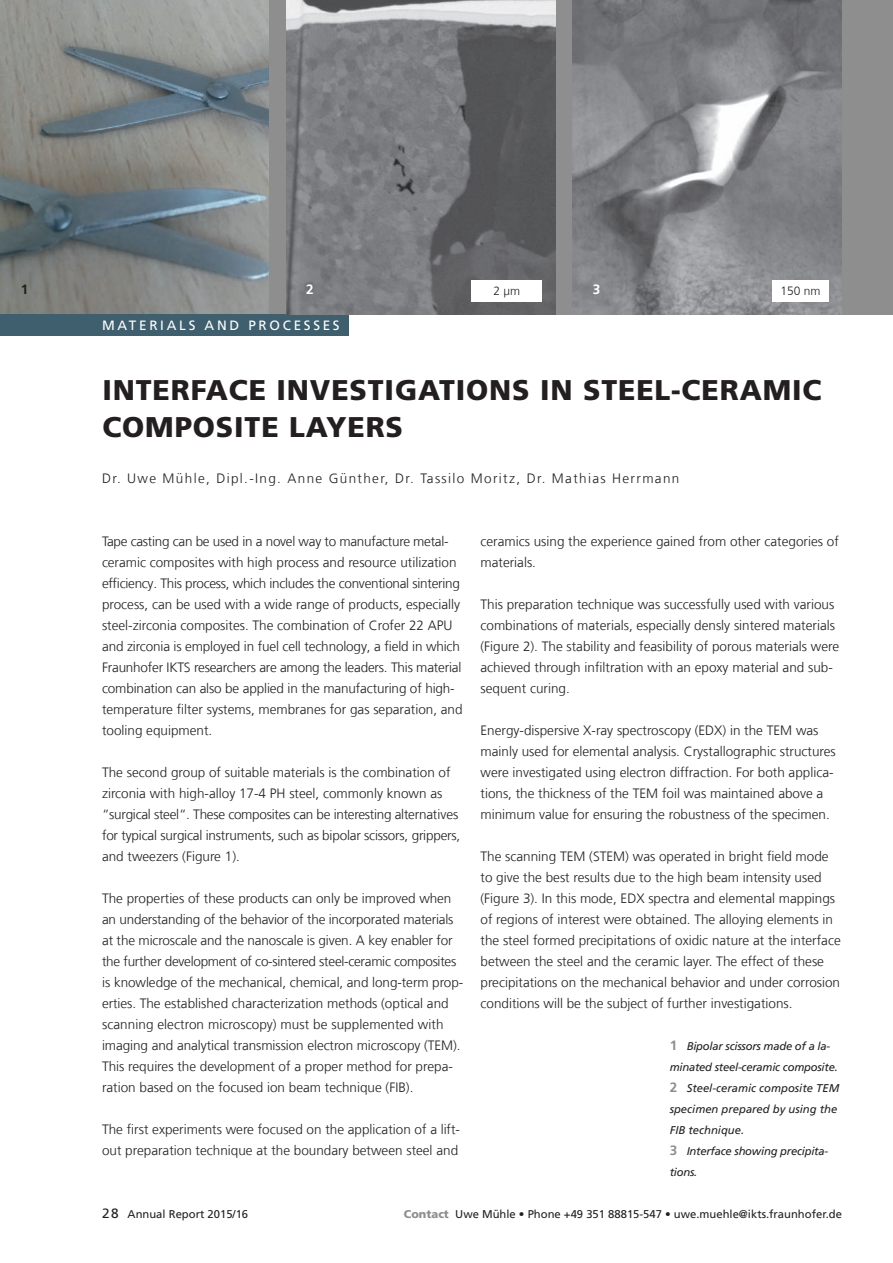
<style>
.page{position:relative;width:893px;height:1263px;background:#fff}
.page>*{position:absolute;margin:0;border:0;box-sizing:border-box;transform-origin:0 0}
.t1{font:900 28.5px/37.5px "Frutiger LT Com";letter-spacing:.03em;color:#231f20}
.t2{font:300 13.5px/21px "Frutiger LT Com";color:#231f20}
.t3{font:300 13.5px "Frutiger LT Com";letter-spacing:.1em;color:#231f20}
.t4{font:13.5px "Frutiger LT Com";letter-spacing:.2em;color:#fff}
.t5{font:700 13.5px "Frutiger LT Com";color:#fff}
.t6{font:700 13.5px "Frutiger LT Com";color:#231f20}
.t7{font:300 12px "Frutiger LT Com";color:#231f20}
.t8{font:italic 11.25px/21px "Frutiger LT Com";letter-spacing:-.02em;color:#231f20}
.t9{font:11.25px "Frutiger LT Com";color:#231f20}
.s1{font-weight:700;font-style:normal;font-size:13.5px;color:#8e8e8f}
.s2{font-size:13.5px}
.s3{font-weight:900;color:#8e8e8f}
</style>
<div class="page">
<div style="left:0;top:0;width:893px;height:315px;background:#8e8e8f"></div>
<img style="left:572px;top:0;width:269px;height:315px">
<img style="left:0;top:0;width:269px;height:315px">
<div style="left:0;top:315px;width:348px;height:21px;background:#3f5f6e"></div>
<img style="left:286px;top:0;width:269px;height:315px">
<div style="left:471px;top:280px;width:71px;height:21px;background:#fff"></div>
<div style="left:772px;top:280px;width:57px;height:21px;background:#fff"></div>
<p class="t6" style="left:21px;top:281px;width:9px">1</p>
<p class="t5" style="left:593px;top:281px;width:9px">3</p>
<p class="t5" style="left:306px;top:281px;width:9px">2</p>
<p class="t7" style="left:493px;top:284px;width:28px">2 µm</p>
<p class="t7" style="left:781px;top:284px;width:42px">150 nm</p>
<p class="t4" style="left:102px;top:318px;width:239px">MATERIALS AND PROCESSES</p>
<h1 class="t1" style="left:102px;top:371px;width:720px">INTERFACE INVESTIGATIONS IN STEEL-CERAMIC<br>COMPOSITE LAYERS</h1>
<p class="t3" style="left:102px;top:471px;width:579px">Dr. Uwe Mühle, Dipl.-Ing. Anne Günther, Dr. Tassilo Moritz, Dr. Mathias Herrmann</p>
<p class="t2" style="left:102px;top:531px;width:362px">Tape casting can be used in a novel way to manufacture metal&shy;ceramic composites with high process and resource utilization efficiency. This process, which includes the conventional sintering process, can be used with a wide range of products, especially steel-zirconia composites. The combination of Crofer 22 APU and zirconia is employed in fuel cell technology, a field in which Fraunhofer IKTS researchers are among the leaders. This material combination can also be applied in the manufacturing of high&shy;temperature filter systems, membranes for gas separation, and tooling equipment.</p>
<p class="t2" style="left:102px;top:762px;width:360px">The second group of suitable materials is the combination of zirconia with high-alloy 17-4 PH steel, commonly known as “surgical steel“. These composites can be interesting alternatives for typical surgical instruments, such as bipolar scissors, grippers, and tweezers (Figure 1).</p>
<p class="t2" style="left:102px;top:888px;width:363px">The properties of these products can only be improved when an understanding of the behavior of the incorporated materials at the microscale and the nanoscale is given. A key enabler for the further development of co-sintered steel-ceramic composites is knowledge of the mechanical, chemical, and long-term prop&shy;erties. The established characterization methods (optical and scanning electron microscopy) must be supplemented with imaging and analytical transmission electron microscopy (TEM).<br>This requires the development of a proper method for prepa&shy;ration based on the focused ion beam technique (FIB).</p>
<p class="t2" style="left:102px;top:1119px;width:360px">The first experiments were focused on the application of a lift&shy;out preparation technique at the boundary between steel and</p>
<p class="t2" style="left:480px;top:531px;width:360px">ceramics using the experience gained from other categories of materials.</p>
<p class="t2" style="left:480px;top:594px;width:360px">This preparation technique was successfully used with various combinations of materials, especially densly sintered materials (Figure 2). The stability and feasibility of porous materials were achieved through infiltration with an epoxy material and sub&shy;sequent curing.</p>
<p class="t2" style="left:480px;top:720px;width:357px">Energy-dispersive X-ray spectroscopy (EDX) in the TEM was mainly used for elemental analysis. Crystallographic structures were investigated using electron diffraction. For both applica&shy;tions, the thickness of the TEM foil was maintained above a minimum value for ensuring the robustness of the specimen.</p>
<p class="t2" style="left:480px;top:846px;width:362px">The scanning TEM (STEM) was operated in bright field mode to give the best results due to the high beam intensity used (Figure 3). In this mode, EDX spectra and elemental mappings of regions of interest were obtained. The alloying elements in the steel formed precipitations of oxidic nature at the interface between the steel and the ceramic layer. The effect of these precipitations on the mechanical behavior and under corrosion conditions will be the subject of further investigations.</p>
<p class="t8" style="left:670px;top:1036px;width:171px"><span class="s1">1</span> Bipolar scissors made of a la&shy;minated steel-ceramic composite.<br><span class="s1">2</span> Steel-ceramic composite TEM specimen prepared by using the<br>FIB technique.<br><span class="s1">3</span> Interface showing precipita&shy;tions.</p>
<p class="t9" style="left:102px;top:1207px;width:148px"><span class="s2">28</span> Annual Report 2015/16</p>
<p class="t9" style="left:404px;top:1207px;width:439px"><span class="s3">Contact</span> Uwe Mühle • Phone +49 351 88815-547 • uwe.muehle@ikts.fraunhofer.de</p>
</div>
